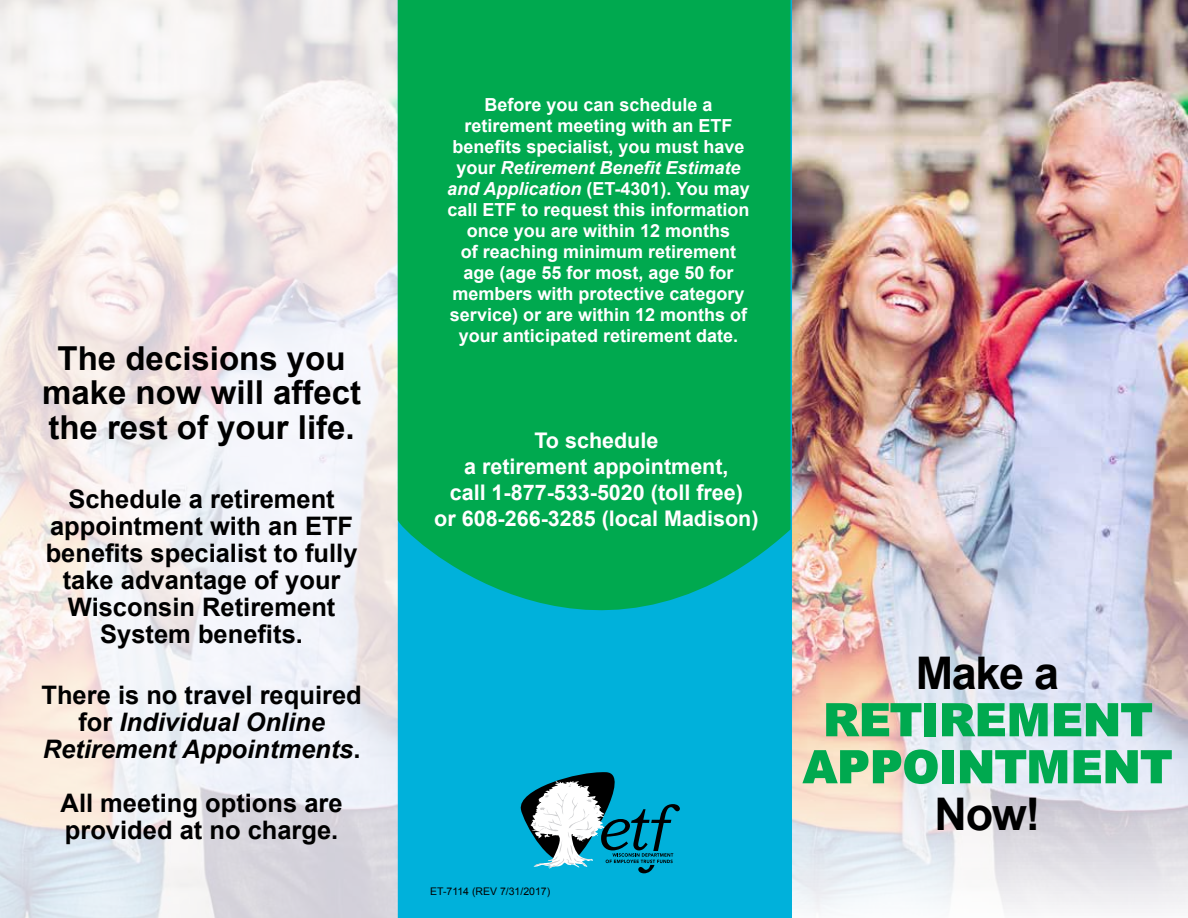
<style>
.page{position:relative;width:1188px;height:918px;background:#fff}
.page>*{position:absolute;margin:0;border:0;box-sizing:border-box;transform-origin:0 0}
.t1{font:900 59.7px/47px "Arial";letter-spacing:-.03em;color:#00a94f;text-align:center;scale:.92 1}
.t2{font:700 45px "Arial";letter-spacing:-.03em;color:#000}
.t3{font:700 33px/34.5px "Arial";color:#000;text-align:center}
.t4{font:700 25.5px/27px "Arial";color:#000;text-align:center}
.t5{font:italic 700 25.5px/27px "Arial";color:#000;text-align:center}
.t6{font:700 21.6px/25.8px "Arial";color:#fff;text-align:center}
.t7{font:700 18px/21px "Arial";color:#fff;text-align:center}
.t8{font:10.5px "Arial";color:#000}
.s1{font-style:normal}
.s2{font-style:italic}
</style>
<div class="page">
<img style="left:0;top:0;width:398px;height:918px">
<div style="left:398px;top:0;width:394px;height:918px;background:#00b1db"></div>
<svg style="left:398px;top:0;width:392px;height:712px;background:#00aa68"></svg>
<svg style="left:521px;top:772px;width:159px;height:105px"></svg>
<img style="left:792px;top:0;width:396px;height:913px">
<h3 class="t3" style="left:42px;top:341px;width:321px">The decisions you make now will affect the rest of your life.</h3>
<h3 class="t4" style="left:46px;top:485px;width:313px">Schedule a retirement appointment with an ETF benefits specialist to fully take advantage of your<br>Wisconsin Retirement<br>System benefits.</h3>
<h3 class="t5" style="left:41px;top:682px;width:322px"><span class="s1">There is no travel required for</span> Individual Online<br>Retirement Appointments<span class="s1">.</span></h3>
<h3 class="t4" style="left:61px;top:790px;width:283px;text-align:left">All meeting options are provided at no charge.</h3>
<p class="t7" style="left:447px;top:94px;width:304px">Before you can schedule a retirement meeting with an ETF benefits specialist, you must have your <span class="s2">Retirement Benefit Estimate and Application</span> (ET-4301). You may call ETF to request this information once you are within 12 months<br>of reaching minimum retirement age (age 55 for most, age 50 for members with protective category service) or are within 12 months of your anticipated retirement date.</p>
<p class="t6" style="left:434px;top:428px;width:326px">To schedule<br>a retirement appointment,<br>call 1-877-533-5020 (toll free)<br>or 608-266-3285 (local Madison)</p>
<p class="t8" style="left:430px;top:884px;width:122px">ET-7114 (REV 7/31/2017)</p>
<h2 class="t2" style="left:916px;top:642px;width:145px">Make a</h2>
<h1 class="t1" style="left:802px;top:690px;width:404px">Retirement<br>Appointment</h1>
<h2 class="t2" style="left:935px;top:783px;width:107px">Now!</h2>
</div>
